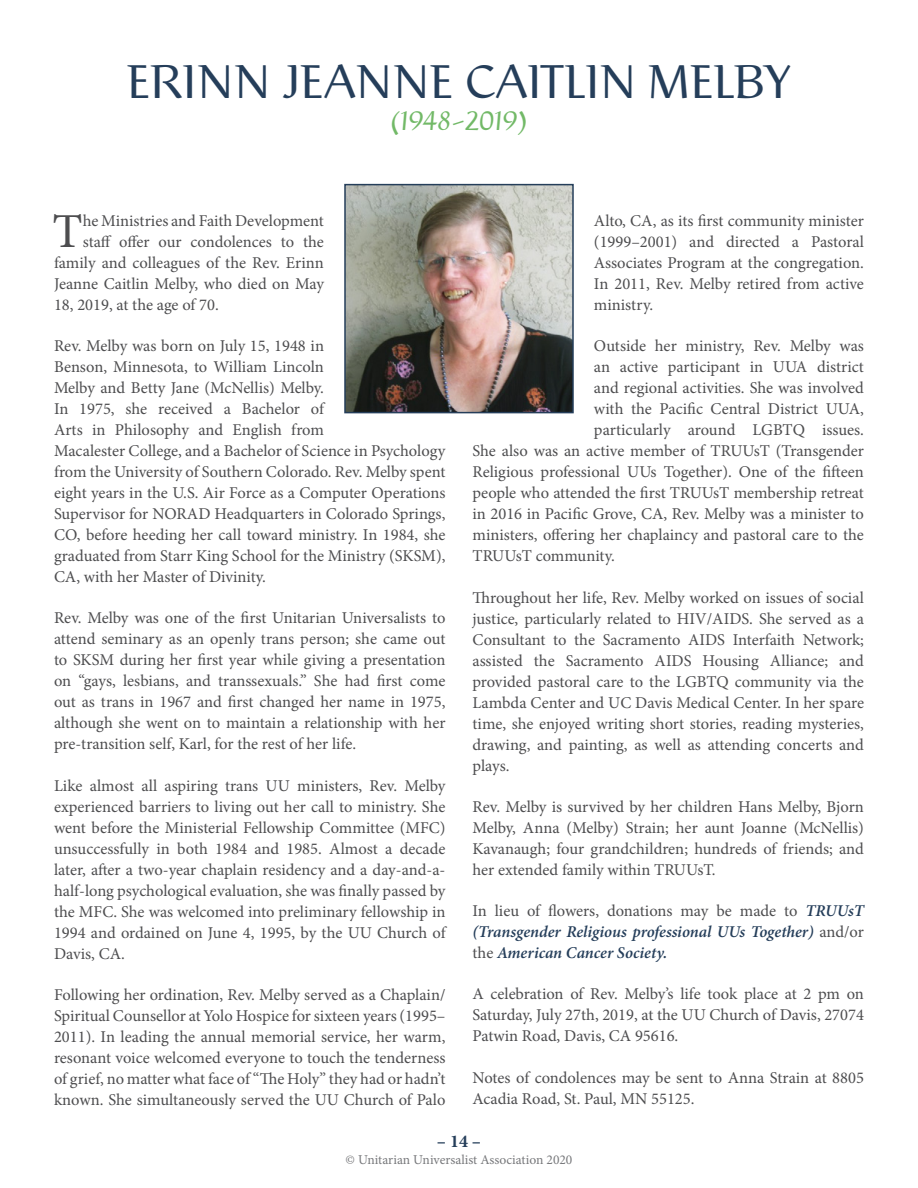
<style>
.page{position:relative;width:918px;height:1188px;background:#fff}
.page>*{position:absolute;margin:0;border:0;box-sizing:border-box;transform-origin:0 0}
.t1{font:48.75px "Minion Pro";color:#4d4d4f}
.t2{font:42px "Rieven Uncial";color:#253e5a}
.t3{font:italic 24px "Rieven Uncial";color:#72b967}
.t4{font:700 18px "Minion Pro";color:#253e5a}
.t5{font:16.5px/21px "Minion Pro";color:#4d4d4f;text-align:justify}
.t6{font:italic 600 16.5px/21px "Minion Pro";letter-spacing:-.005em;color:#253e5a;text-align:justify}
.t7{font:13.5px "Minion Pro";color:#77787b}
.s1{font-weight:400;font-style:normal;color:#4d4d4f}
</style>
<div class="page">
<img style="left:347px;top:187px;width:224px;height:223px">
<div style="left:344px;top:184px;width:230px;height:229px;border:2px solid #253e5a"></div>
<h2 class="t2" style="left:127px;top:51px;width:665px">ERINN JEANNE CAITLIN MELBY</h2>
<h3 class="t3" style="left:390px;top:103px;width:139px">(1948-2019)</h3>
<h1 class="t1" style="left:53px;top:199px;width:32px">T</h1>
<p class="t5" style="left:83px;top:210px;width:243px">he Ministries and Faith Development</p>
<p class="t5" style="left:83px;top:231px;width:243px">staff offer our condolences to the</p>
<p class="t5" style="left:54px;top:252px;width:271px">family and colleagues of the Rev. Erinn</p>
<p class="t5" style="left:54px;top:273px;width:272px">Jeanne Caitlin Melby, who died on May</p>
<p class="t5" style="left:54px;top:294px;width:166px">18, 2019, at the age of 70.</p>
<p class="t5" style="left:54px;top:335px;width:393px;text-align:left">Rev. Melby was born on July 15, 1948 in<br>Benson, Minnesota, to William Lincoln<br>Melby and Betty Jane (McNellis) Melby.<br>In 1975, she received a Bachelor of<br>Arts in Philosophy and English from<br>Macalester College, and a Bachelor of Science in Psychology from the University of Southern Colorado. Rev. Melby spent eight years in the U.S. Air Force as a Computer Operations Supervisor for NORAD Headquarters in Colorado Springs, CO, before heeding her call toward ministry. In 1984, she graduated from Starr King School for the Ministry (SKSM), CA, with her Master of Divinity.</p>
<p class="t5" style="left:54px;top:608px;width:393px">Rev. Melby was one of the first Unitarian Universalists to attend seminary as an openly trans person; she came out to SKSM during her first year while giving a presentation on “gays, lesbians, and transsexuals.” She had first come out as trans in 1967 and first changed her name in 1975, although she went on to maintain a relationship with her pre-transition self, Karl, for the rest of her life.</p>
<p class="t5" style="left:54px;top:775px;width:393px">Like almost all aspiring trans UU ministers, Rev. Melby experienced barriers to living out her call to ministry. She went before the Ministerial Fellowship Committee (MFC) unsuccessfully in both 1984 and 1985. Almost a decade later, after a two-year chaplain residency and a day-and-a&shy;half-long psychological evaluation, she was finally passed by the MFC. She was welcomed into preliminary fellowship in 1994 and ordained on June 4, 1995, by the UU Church of Davis, CA.</p>
<p class="t5" style="left:54px;top:984px;width:393px">Following her ordination, Rev. Melby served as a Chaplain/ Spiritual Counsellor at Yolo Hospice for sixteen years (1995– 2011). In leading the annual memorial service, her warm, resonant voice welcomed everyone to touch the tenderness of grief, no matter what face of “The Holy” they had or hadn’t known. She simultaneously served the UU Church of Palo</p>
<p class="t5" style="left:594px;top:210px;width:272px">Alto, CA, as its first community minister (1999–2001) and directed a Pastoral Associates Program at the congregation.<br>In 2011, Rev. Melby retired from active ministry.</p>
<p class="t5" style="left:594px;top:336px;width:272px">Outside her ministry, Rev. Melby was</p>
<p class="t5" style="left:594px;top:357px;width:272px">an active participant in UUA district</p>
<p class="t5" style="left:594px;top:378px;width:272px">and regional activities. She was involved</p>
<p class="t5" style="left:594px;top:399px;width:272px">with the Pacific Central District UUA,</p>
<p class="t5" style="left:594px;top:420px;width:272px">particularly around LGBTQ issues.</p>
<p class="t5" style="left:472px;top:441px;width:393px">She also was an active member of TRUUsT (Transgender</p>
<p class="t5" style="left:472px;top:462px;width:393px">Religious professional UUs Together). One of the fifteen</p>
<p class="t5" style="left:472px;top:483px;width:393px">people who attended the first TRUUsT membership retreat</p>
<p class="t5" style="left:472px;top:504px;width:393px">in 2016 in Pacific Grove, CA, Rev. Melby was a minister to</p>
<p class="t5" style="left:472px;top:525px;width:393px">ministers, offering her chaplaincy and pastoral care to the</p>
<p class="t5" style="left:472px;top:546px;width:144px">TRUUsT community.</p>
<p class="t5" style="left:472px;top:587px;width:393px">Throughout her life, Rev. Melby worked on issues of social justice, particularly related to HIV/AIDS. She served as a Consultant to the Sacramento AIDS Interfaith Network; assisted the Sacramento AIDS Housing Alliance; and provided pastoral care to the LGBTQ community via the Lambda Center and UC Davis Medical Center. In her spare time, she enjoyed writing short stories, reading mysteries, drawing, and painting, as well as attending concerts and plays.</p>
<p class="t5" style="left:472px;top:796px;width:393px">Rev. Melby is survived by her children Hans Melby, Bjorn Melby, Anna (Melby) Strain; her aunt Joanne (McNellis)<br>Kavanaugh; four grandchildren; hundreds of friends; and her extended family within TRUUsT.</p>
<p class="t6" style="left:472px;top:900px;width:393px"><span class="s1">In lieu of flowers, donations may be made to</span> TRUUsT (Transgender Religious professional UUs Together) <span class="s1">and/or the</span> American Cancer Society.</p>
<p class="t5" style="left:472px;top:984px;width:393px">A celebration of Rev. Melby’s life took place at 2 pm on Saturday, July 27th, 2019, at the UU Church of Davis, 27074<br>Patwin Road, Davis, CA 95616.</p>
<p class="t5" style="left:472px;top:1067px;width:393px">Notes of condolences may be sent to Anna Strain at 8805<br>Acadia Road, St. Paul, MN 55125.</p>
<p class="t4" style="left:437px;top:1128px;width:46px">– 14 –</p>
<p class="t7" style="left:346px;top:1150px;width:228px">© Unitarian Universalist Association 2020</p>
</div>
